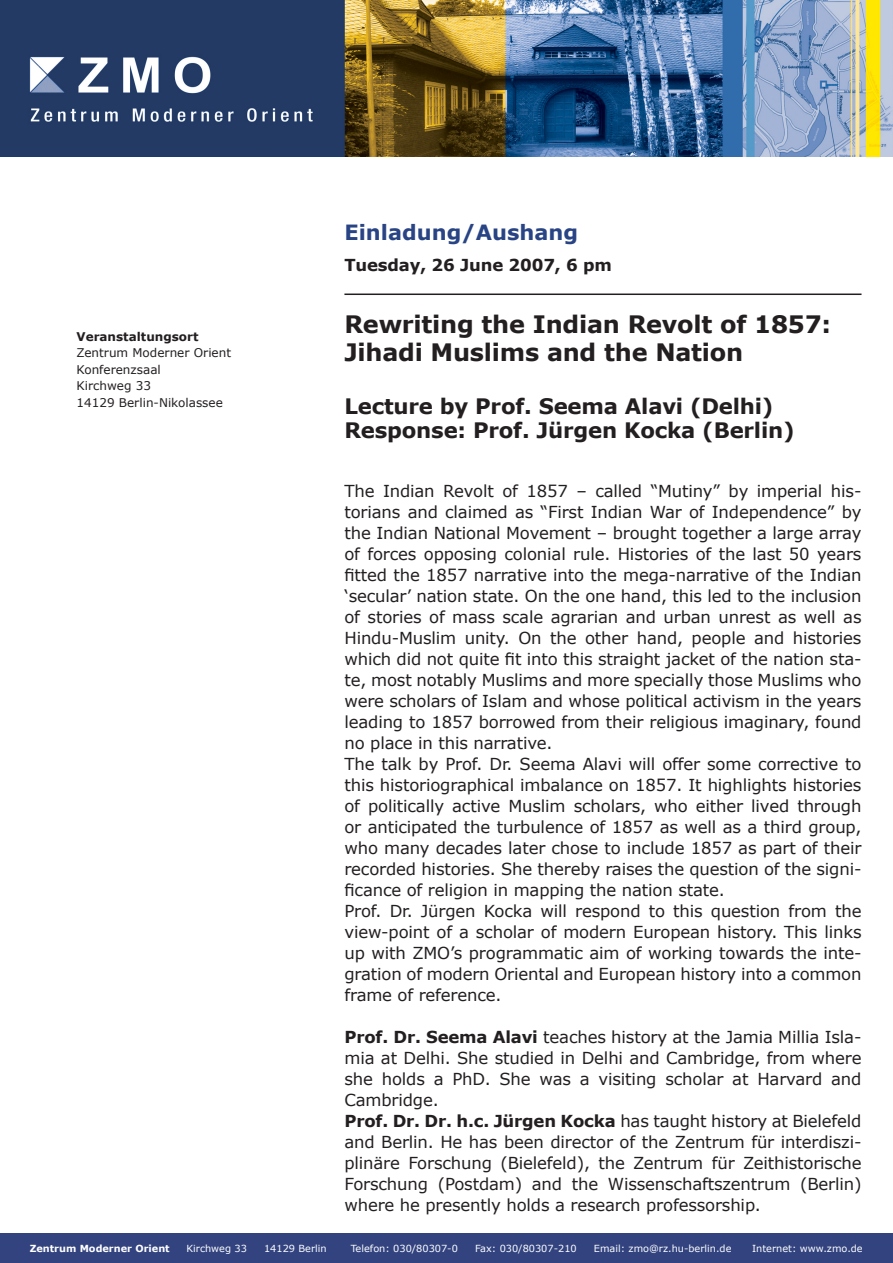
<style>
.page{position:relative;width:893px;height:1263px;background:#fff}
.page>*{position:absolute;margin:0;border:0;box-sizing:border-box;transform-origin:0 0}
.t1{font:700 24px/28.8px "Verdana";letter-spacing:-.01em;color:#231f20}
.t2{font:700 21.3px/24px "Verdana";letter-spacing:-.01em;color:#231f20}
.t3{font:700 21px "Verdana";color:#294484}
.t4{font:16.5px/21px "Verdana";letter-spacing:-.01em;color:#231f20}
.t5{font:700 16.5px "Verdana";letter-spacing:-.01em;color:#231f20}
.t6{font:12px/16.5px "Verdana";color:#231f20}
.t7{font:700 12px "Verdana";color:#231f20}
.t8{font:9.75px "Verdana";color:#fff}
.t9{font:700 9.75px "Verdana";color:#fff}
.s1{font-weight:700}
</style>
<div class="page">
<div style="left:0;top:1233px;width:893px;height:30px;background:#324380"></div>
<img style="left:0;top:0;width:893px;height:156px">
<hr style="left:344px;top:293px;width:517px;height:2px;background:#231f20">
<p class="t7" style="left:77px;top:329px;width:124px">Veranstaltungsort</p>
<p class="t6" style="left:77px;top:344px;width:156px">Zentrum Moderner Orient<br>Konferenzsaal<br>Kirchweg 33<br>14129 Berlin-Nikolassee</p>
<p class="t3" style="left:344px;top:219px;width:235px">Einladung/Aushang</p>
<p class="t5" style="left:344px;top:254px;width:269px">Tuesday, 26 June 2007, 6 pm</p>
<h1 class="t1" style="left:344px;top:309px;width:488px">Rewriting the Indian Revolt of 1857:<br>Jihadi Muslims and the Nation</h1>
<p class="t2" style="left:344px;top:394px;width:452px">Lecture by Prof. Seema Alavi (Delhi)<br>Response: Prof. Jürgen Kocka (Berlin)</p>
<p class="t4" style="left:344px;top:480px;width:519px">The Indian Revolt of 1857 – called “Mutiny” by imperial his&shy;torians and claimed as “First Indian War of Independence” by the Indian National Movement – brought together a large array of forces opposing colonial rule. Histories of the last 50 years fitted the 1857 narrative into the mega-narrative of the Indian ‘secular’ nation state. On the one hand, this led to the inclusion of stories of mass scale agrarian and urban unrest as well as Hindu-Muslim unity. On the other hand, people and histories which did not quite fit into this straight jacket of the nation sta&shy;te, most notably Muslims and more specially those Muslims who were scholars of Islam and whose political activism in the years leading to 1857 borrowed from their religious imaginary, found no place in this narrative.<br>The talk by Prof. Dr. Seema Alavi will offer some corrective to this historiographical imbalance on 1857. It highlights histories of politically active Muslim scholars, who either lived through or anticipated the turbulence of 1857 as well as a third group, who many decades later chose to include 1857 as part of their recorded histories. She thereby raises the question of the signi&shy;ficance of religion in mapping the nation state.<br>Prof. Dr. Jürgen Kocka will respond to this question from the view-point of a scholar of modern European history. This links up with ZMO’s programmatic aim of working towards the inte&shy;gration of modern Oriental and European history into a common frame of reference.</p>
<p class="t4" style="left:344px;top:1026px;width:519px"><span class="s1">Prof. Dr. Seema Alavi</span> teaches history at the Jamia Millia Isla&shy;mia at Delhi. She studied in Delhi and Cambridge, from where she holds a PhD. She was a visiting scholar at Harvard and Cambridge.<br><span class="s1">Prof. Dr. Dr. h.c. Jürgen Kocka</span> has taught history at Bielefeld and Berlin. He has been director of the Zentrum für interdiszi&shy;plinäre Forschung (Bielefeld), the Zentrum für Zeithistorische Forschung (Postdam) and the Wissenschaftszentrum (Berlin) where he presently holds a research professorship.</p>
<p class="t9" style="left:30px;top:1242px;width:142px">Zentrum Moderner Orient</p>
<p class="t8" style="left:186px;top:1242px;width:62px">Kirchweg 33</p>
<p class="t8" style="left:264px;top:1242px;width:64px">14129 Berlin</p>
<p class="t8" style="left:351px;top:1242px;width:109px">Telefon: 030/80307-0</p>
<p class="t8" style="left:475px;top:1242px;width:103px">Fax: 030/80307-210</p>
<p class="t8" style="left:594px;top:1242px;width:139px">Email: zmo@rz.hu-berlin.de</p>
<p class="t8" style="left:752px;top:1242px;width:112px">Internet: www.zmo.de</p>
</div>
